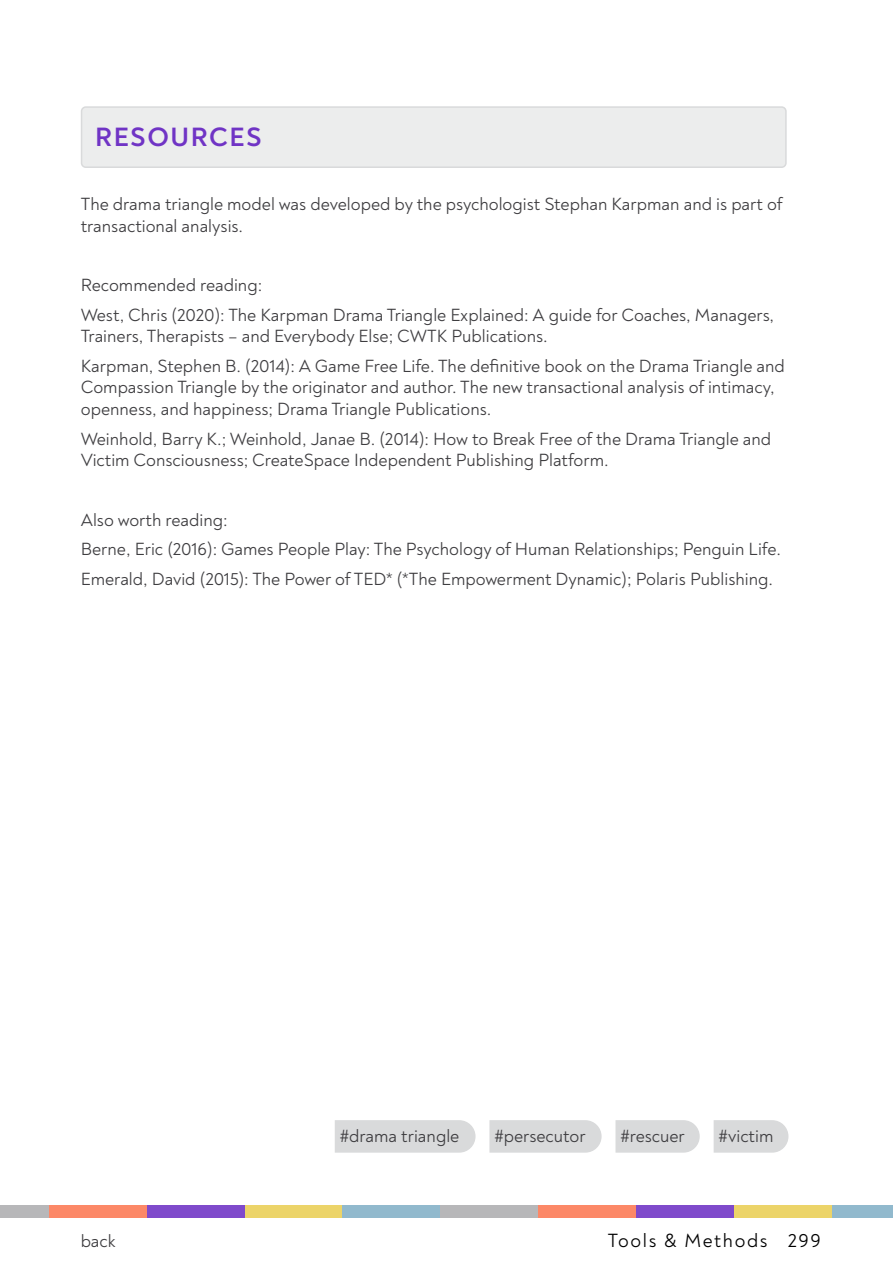
<style>
.page{position:relative;width:893px;height:1263px;background:#fff}
.page>*{position:absolute;margin:0;border:0;box-sizing:border-box;transform-origin:0 0}
.Headline_2__Ordnung{font:700 27px "Noah";letter-spacing:.06em;color:#7034c5}
.t1{font:19.5px "Noah";letter-spacing:.085em;color:#000}
.Fließtext_im_Tool_Re{font:18px/21.3px "Noah";color:#3e3d40}
.Hashtaks{font:18px "Noah";color:#3e3d40}
</style>
<div class="page">
<div style="left:0;top:1205px;width:49px;height:13px;background:#b7b7b9"></div>
<div style="left:49px;top:1205px;width:98px;height:13px;background:#fc8867"></div>
<div style="left:147px;top:1205px;width:98px;height:13px;background:#7f4acb"></div>
<div style="left:245px;top:1205px;width:98px;height:13px;background:#ecd469"></div>
<div style="left:343px;top:1205px;width:97px;height:13px;background:#91b9cd"></div>
<div style="left:440px;top:1205px;width:98px;height:13px;background:#b7b7b9"></div>
<div style="left:538px;top:1205px;width:98px;height:13px;background:#fc8867"></div>
<div style="left:636px;top:1205px;width:98px;height:13px;background:#7f4acb"></div>
<div style="left:734px;top:1205px;width:98px;height:13px;background:#ecd469"></div>
<div style="left:832px;top:1205px;width:61px;height:13px;background:#91b9cd"></div>
<div style="left:82px;top:107px;width:704px;height:60px;background:#eceded;border-radius:4px"></div>
<div style="left:81px;top:106px;width:706px;height:62px;border:2px solid #d9dadb;border-radius:4px"></div>
<div style="left:335px;top:1120px;width:141px;height:33px;background:#d9dadb"></div>
<svg style="left:489px;top:1120px;width:113px;height:33px;background:#dadbdc"></svg>
<svg style="left:615px;top:1120px;width:85px;height:33px;background:#dbdcdd"></svg>
<svg style="left:713px;top:1120px;width:76px;height:33px;background:#dbdcdd"></svg>
<p class="Headline_2__Ordnung" style="left:95px;top:120px;width:168px">RESOURCES</p>
<p class="Fließtext_im_Tool_Re" style="left:81px;top:194px;width:703px">The drama triangle model was developed by the psychologist Stephan Karpman and is part of transactional analysis.</p>
<p class="Fließtext_im_Tool_Re" style="left:81px;top:275px;width:183px">Recommended reading:</p>
<p class="Fließtext_im_Tool_Re" style="left:81px;top:304px;width:695px">West, Chris (2020): The Karpman Drama Triangle Explained: A guide for Coaches, Managers,<br>Trainers, Therapists – and Everybody Else; CWTK Publications.</p>
<p class="Fließtext_im_Tool_Re" style="left:81px;top:356px;width:706px">Karpman, Stephen B. (2014): A Game Free Life. The definitive book on the Drama Triangle and<br>Compassion Triangle by the originator and author. The new transactional analysis of intimacy, openness, and happiness; Drama Triangle Publications.</p>
<p class="Fließtext_im_Tool_Re" style="left:81px;top:428px;width:692px">Weinhold, Barry K.; Weinhold, Janae B. (2014): How to Break Free of the Drama Triangle and<br>Victim Consciousness; CreateSpace Independent Publishing Platform.</p>
<p class="Fließtext_im_Tool_Re" style="left:81px;top:509px;width:148px">Also worth reading:</p>
<p class="Fließtext_im_Tool_Re" style="left:81px;top:539px;width:702px">Berne, Eric (2016): Games People Play: The Psychology of Human Relationships; Penguin Life.</p>
<p class="Fließtext_im_Tool_Re" style="left:81px;top:569px;width:694px">Emerald, David (2015): The Power of TED* (*The Empowerment Dynamic); Polaris Publishing.</p>
<p class="Hashtaks" style="left:340px;top:1125px;width:121px">#drama triangle</p>
<p class="Hashtaks" style="left:494px;top:1125px;width:93px">#persecutor</p>
<p class="Hashtaks" style="left:620px;top:1125px;width:66px">#rescuer</p>
<p class="Hashtaks" style="left:719px;top:1125px;width:56px">#victim</p>
<p class="Fließtext_im_Tool_Re" style="left:81px;top:1230px;width:36px">back</p>
<p class="t1" style="left:608px;top:1229px;width:214px">Tools &amp; Methods 299</p>
</div>
